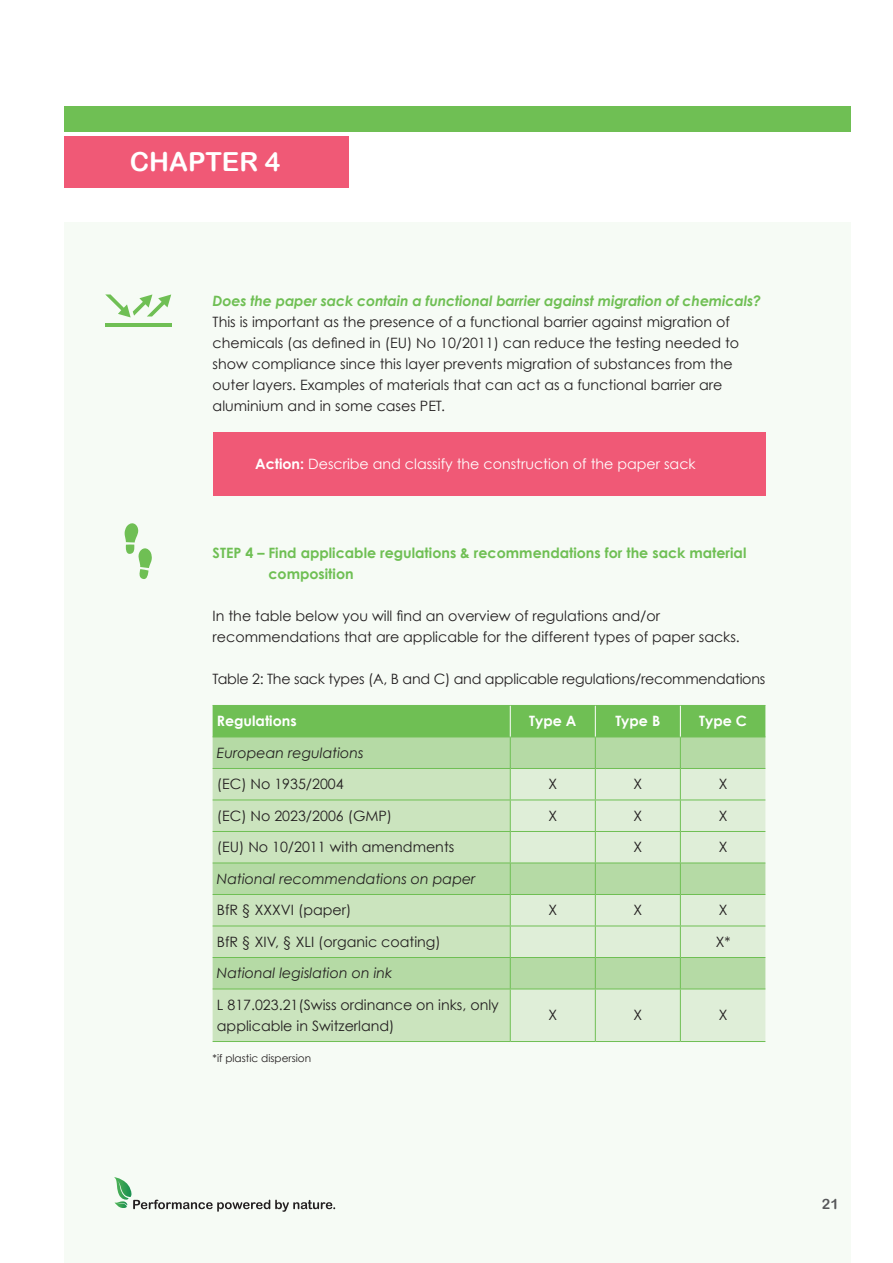
<style>
.page{position:relative;width:893px;height:1263px;background:#fff}
.page>*{position:absolute;margin:0;border:0;box-sizing:border-box;transform-origin:0 0}
.t1{font:26.25px "Arial Rounded MT Bold";color:#fff}
.t2{font:14.25px/21px "Century Gothic";color:#231f20}
.t3{font:700 14.25px/21px "Century Gothic";color:#6fbf54}
.t4{font:italic 14.25px "Century Gothic";color:#231f20}
.t5{font:italic 700 14.25px "Century Gothic";letter-spacing:-.01em;color:#6fbf54}
.t6{font:14.25px "Century Gothic";color:#fff}
.t7{font:700 14.25px "Century Gothic";color:#fff}
.t8{font:14.25px "Arial Rounded MT Bold";color:#57585a}
.t9{font:10.5px "Century Gothic";color:#231f20}
.s1{font-weight:700}
</style>
<div class="page">
<div style="left:64px;top:222px;width:786px;height:1040px;background:#f6fbf5"></div>
<div style="left:64px;top:106px;width:786px;height:26px;background:#6fbf54"></div>
<svg style="left:114px;top:1177px;width:221px;height:35px"></svg>
<div style="left:64px;top:136px;width:285px;height:51px;background:#f05976"></div>
<hr style="left:105px;top:323px;width:67px;height:4px;background:#6fbf54">
<svg style="left:105px;top:294px;width:66px;height:23px"></svg>
<div style="left:213px;top:432px;width:552px;height:63px;background:#f05976"></div>
<div style="left:213px;top:706px;width:552px;height:31px;background:#6fbf54"></div>
<div style="left:213px;top:738px;width:552px;height:30px;background:#b5daa5"></div>
<svg style="left:213px;top:769px;width:297px;height:272px;background:#c5e1b7"></svg>
<svg style="left:511px;top:769px;width:254px;height:272px;background:#d4e9cb"></svg>
<hr style="left:213px;top:705px;width:297px;height:1px;background:#6fbf54">
<hr style="left:510px;top:705px;width:85px;height:1px;background:#6fbf54">
<hr style="left:595px;top:705px;width:85px;height:1px;background:#6fbf54">
<hr style="left:680px;top:705px;width:85px;height:1px;background:#6fbf54">
<hr style="left:213px;top:737px;width:297px;height:1px;background:#6fbf54">
<hr style="left:510px;top:737px;width:85px;height:1px;background:#6fbf54">
<hr style="left:510px;top:737px;width:1px;height:31px;background:#6fbf54">
<hr style="left:595px;top:737px;width:85px;height:1px;background:#6fbf54">
<hr style="left:595px;top:737px;width:1px;height:31px;background:#6fbf54">
<hr style="left:680px;top:737px;width:85px;height:1px;background:#6fbf54">
<hr style="left:680px;top:737px;width:1px;height:31px;background:#6fbf54">
<hr style="left:213px;top:768px;width:297px;height:1px;background:#6fbf54">
<hr style="left:510px;top:768px;width:85px;height:1px;background:#6fbf54">
<hr style="left:510px;top:769px;width:1px;height:31px;background:#6fbf54">
<hr style="left:595px;top:768px;width:85px;height:1px;background:#6fbf54">
<hr style="left:595px;top:769px;width:1px;height:31px;background:#6fbf54">
<hr style="left:680px;top:768px;width:85px;height:1px;background:#6fbf54">
<hr style="left:680px;top:769px;width:1px;height:31px;background:#6fbf54">
<hr style="left:213px;top:800px;width:297px;height:1px;background:#6fbf54">
<hr style="left:510px;top:800px;width:85px;height:1px;background:#6fbf54">
<hr style="left:510px;top:800px;width:1px;height:31px;background:#6fbf54">
<hr style="left:595px;top:800px;width:85px;height:1px;background:#6fbf54">
<hr style="left:595px;top:800px;width:1px;height:31px;background:#6fbf54">
<hr style="left:680px;top:800px;width:85px;height:1px;background:#6fbf54">
<hr style="left:680px;top:800px;width:1px;height:31px;background:#6fbf54">
<hr style="left:213px;top:831px;width:297px;height:1px;background:#6fbf54">
<hr style="left:510px;top:831px;width:85px;height:1px;background:#6fbf54">
<hr style="left:510px;top:832px;width:1px;height:31px;background:#6fbf54">
<hr style="left:595px;top:831px;width:85px;height:1px;background:#6fbf54">
<hr style="left:595px;top:832px;width:1px;height:31px;background:#6fbf54">
<hr style="left:680px;top:831px;width:85px;height:1px;background:#6fbf54">
<hr style="left:680px;top:832px;width:1px;height:31px;background:#6fbf54">
<hr style="left:213px;top:863px;width:297px;height:1px;background:#6fbf54">
<hr style="left:510px;top:863px;width:85px;height:1px;background:#6fbf54">
<hr style="left:510px;top:863px;width:1px;height:31px;background:#6fbf54">
<hr style="left:595px;top:863px;width:85px;height:1px;background:#6fbf54">
<hr style="left:595px;top:863px;width:1px;height:31px;background:#6fbf54">
<hr style="left:680px;top:863px;width:85px;height:1px;background:#6fbf54">
<hr style="left:680px;top:863px;width:1px;height:31px;background:#6fbf54">
<hr style="left:213px;top:894px;width:297px;height:1px;background:#6fbf54">
<hr style="left:510px;top:894px;width:85px;height:1px;background:#6fbf54">
<hr style="left:510px;top:895px;width:1px;height:31px;background:#6fbf54">
<hr style="left:595px;top:894px;width:85px;height:1px;background:#6fbf54">
<hr style="left:595px;top:895px;width:1px;height:31px;background:#6fbf54">
<hr style="left:680px;top:894px;width:85px;height:1px;background:#6fbf54">
<hr style="left:680px;top:895px;width:1px;height:31px;background:#6fbf54">
<hr style="left:213px;top:926px;width:297px;height:1px;background:#6fbf54">
<hr style="left:510px;top:926px;width:85px;height:1px;background:#6fbf54">
<hr style="left:510px;top:926px;width:1px;height:31px;background:#6fbf54">
<hr style="left:595px;top:926px;width:85px;height:1px;background:#6fbf54">
<hr style="left:595px;top:926px;width:1px;height:31px;background:#6fbf54">
<hr style="left:680px;top:926px;width:85px;height:1px;background:#6fbf54">
<hr style="left:680px;top:926px;width:1px;height:31px;background:#6fbf54">
<hr style="left:213px;top:957px;width:297px;height:1px;background:#6fbf54">
<hr style="left:510px;top:957px;width:85px;height:1px;background:#6fbf54">
<hr style="left:510px;top:958px;width:1px;height:31px;background:#6fbf54">
<hr style="left:595px;top:957px;width:85px;height:1px;background:#6fbf54">
<hr style="left:595px;top:958px;width:1px;height:31px;background:#6fbf54">
<hr style="left:680px;top:957px;width:85px;height:1px;background:#6fbf54">
<hr style="left:680px;top:958px;width:1px;height:31px;background:#6fbf54">
<hr style="left:213px;top:989px;width:297px;height:1px;background:#6fbf54">
<hr style="left:510px;top:989px;width:85px;height:1px;background:#6fbf54">
<hr style="left:510px;top:989px;width:1px;height:52px;background:#6fbf54">
<hr style="left:595px;top:989px;width:85px;height:1px;background:#6fbf54">
<hr style="left:595px;top:989px;width:1px;height:52px;background:#6fbf54">
<hr style="left:680px;top:989px;width:85px;height:1px;background:#6fbf54">
<hr style="left:680px;top:989px;width:1px;height:52px;background:#6fbf54">
<hr style="left:213px;top:1041px;width:297px;height:1px;background:#6fbf54">
<hr style="left:510px;top:1041px;width:85px;height:1px;background:#6fbf54">
<hr style="left:595px;top:1041px;width:85px;height:1px;background:#6fbf54">
<hr style="left:680px;top:1041px;width:85px;height:1px;background:#6fbf54">
<hr style="left:510px;top:706px;width:1px;height:31px;background:#fff">
<hr style="left:595px;top:706px;width:1px;height:31px;background:#fff">
<hr style="left:680px;top:706px;width:1px;height:31px;background:#fff">
<svg style="left:124px;top:523px;width:28px;height:56px"></svg>
<h1 class="t1" style="left:130px;top:146px;width:152px">CHAPTER 4</h1>
<p class="t5" style="left:213px;top:290px;width:550px">Does the paper sack contain a functional barrier against migration of chemicals?</p>
<p class="t2" style="left:213px;top:311px;width:528px">This is important as the presence of a functional barrier against migration of chemicals (as defined in (EU) No 10/2011) can reduce the testing needed to show compliance since this layer prevents migration of substances from the outer layers. Examples of materials that can act as a functional barrier are aluminium and in some cases PET.</p>
<p class="t6" style="left:255px;top:454px;width:442px"><span class="s1">Action:</span> Describe and classify the construction of the paper sack</p>
<p class="t3" style="left:268px;top:542px;width:479px;text-indent:-56px">STEP 4 – Find applicable regulations &amp; recommendations for the sack material composition</p>
<p class="t2" style="left:213px;top:605px;width:529px">In the table below you will find an overview of regulations and/or recommendations that are applicable for the different types of paper sacks.</p>
<p class="t2" style="left:213px;top:668px;width:554px">Table 2: The sack types (A, B and C) and applicable regulations/recommendations</p>
<p class="t7" style="left:217px;top:712px;width:81px">Regulations</p>
<p class="t7" style="left:529px;top:712px;width:49px">Type A</p>
<p class="t7" style="left:615px;top:712px;width:47px">Type B</p>
<p class="t7" style="left:699px;top:712px;width:49px">Type C</p>
<p class="t4" style="left:217px;top:743px;width:148px">European regulations</p>
<p class="t2" style="left:217px;top:773px;width:128px">(EC) No 1935/2004</p>
<p class="t2" style="left:548px;top:773px;width:10px">X</p>
<p class="t2" style="left:633px;top:773px;width:10px">X</p>
<p class="t2" style="left:719px;top:773px;width:10px">X</p>
<p class="t2" style="left:217px;top:805px;width:177px">(EC) No 2023/2006 (GMP)</p>
<p class="t2" style="left:548px;top:805px;width:10px">X</p>
<p class="t2" style="left:633px;top:805px;width:10px">X</p>
<p class="t2" style="left:719px;top:805px;width:10px">X</p>
<p class="t2" style="left:217px;top:836px;width:239px">(EU) No 10/2011 with amendments</p>
<p class="t2" style="left:633px;top:836px;width:10px">X</p>
<p class="t2" style="left:719px;top:836px;width:10px">X</p>
<p class="t4" style="left:217px;top:869px;width:260px">National recommendations on paper</p>
<p class="t2" style="left:217px;top:899px;width:136px">BfR § XXXVI (paper)</p>
<p class="t2" style="left:548px;top:899px;width:10px">X</p>
<p class="t2" style="left:634px;top:899px;width:10px">X</p>
<p class="t2" style="left:719px;top:899px;width:10px">X</p>
<p class="t2" style="left:217px;top:931px;width:225px">BfR § XIV, § XLI (organic coating)</p>
<p class="t2" style="left:716px;top:931px;width:16px">X*</p>
<p class="t4" style="left:217px;top:963px;width:177px">National legislation on ink</p>
<p class="t2" style="left:217px;top:994px;width:283px">L 817.023.21(Swiss ordinance on inks, only applicable in Switzerland)</p>
<p class="t2" style="left:548px;top:1004px;width:10px">X</p>
<p class="t2" style="left:634px;top:1004px;width:10px">X</p>
<p class="t2" style="left:719px;top:1004px;width:10px">X</p>
<p class="t9" style="left:213px;top:1051px;width:100px">*if plastic dispersion</p>
<p class="t8" style="left:822px;top:1196px;width:19px">21</p>
</div>
